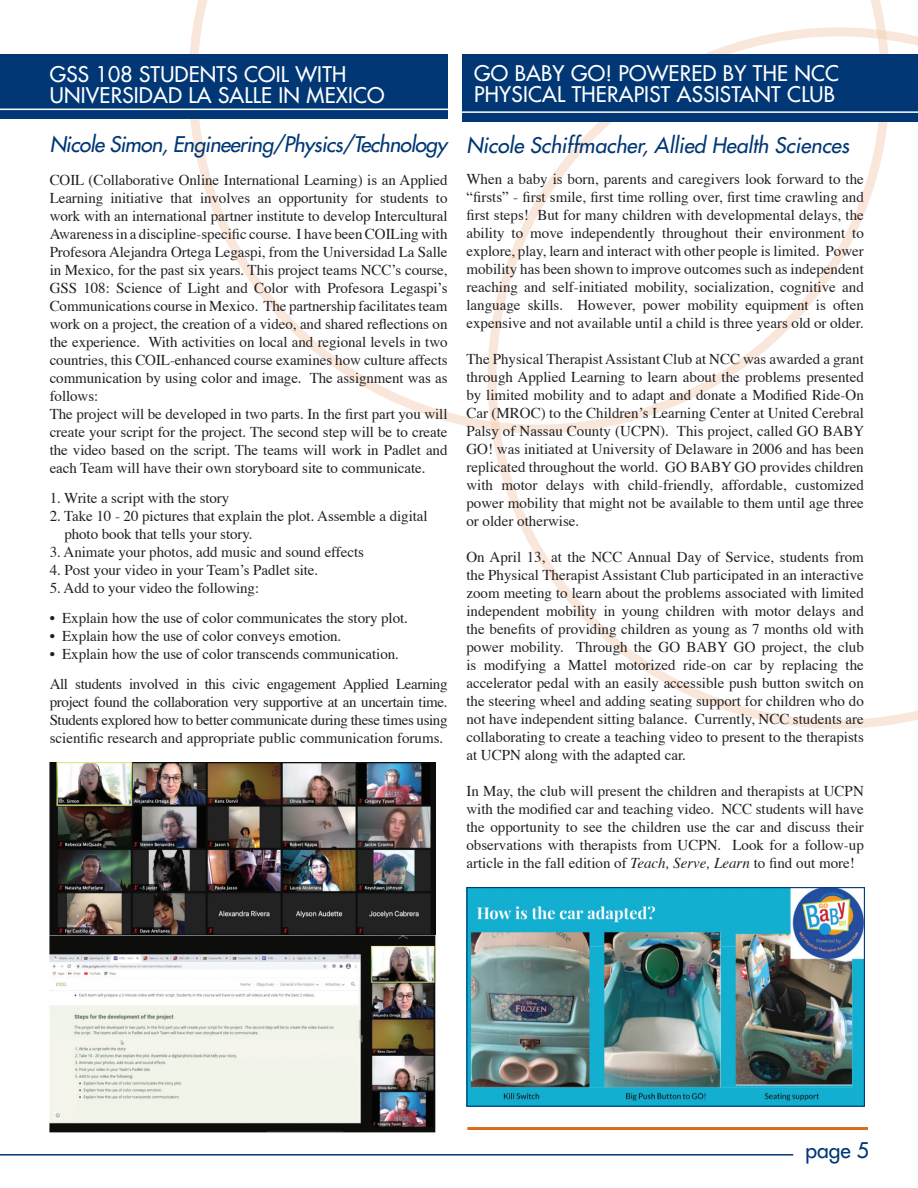
<style>
.page{position:relative;width:918px;height:1188px;background:#fff}
.page>*{position:absolute;margin:0;border:0;box-sizing:border-box;transform-origin:0 0}
.t1{font:21px/21px "Futura";letter-spacing:.01em;color:#fff}
.t2{font:italic 21px "Futura";letter-spacing:-.025em;color:#013775}
.t3{font:italic 21px "Futura";color:#013775}
.t4{font:21px "Futura";color:#013775}
.t5{font:15px/18px "Times";letter-spacing:-.005em;color:#231f20;text-align:justify}
.s1{font-style:italic}
</style>
<div class="page">
<hr style="left:0;top:1154px;width:793px;height:2px;background:#013775">
<svg style="left:189px;top:0;width:696px;height:430px"></svg>
<svg style="left:488px;top:27px;width:430px;height:702px"></svg>
<div style="left:463px;top:54px;width:455px;height:67px;background:#013775"></div>
<hr style="left:459px;top:111px;width:459px;height:2px;background:#fff">
<img style="left:50px;top:762px;width:386px;height:173px">
<img style="left:49px;top:935px;width:387px;height:197px">
<div style="left:0;top:54px;width:447px;height:65px;background:#013775"></div>
<hr style="left:0;top:109px;width:459px;height:1px;background:#fff">
<img style="left:468px;top:889px;width:395px;height:216px">
<div style="left:466px;top:887px;width:399px;height:220px;border:1px solid #013775"></div>
<hr style="left:467px;top:1127px;width:401px;height:3px;background:#d96c1b">
<p class="t1" style="left:50px;top:64px;width:298px">GSS 108 STUDENTS COIL WITH</p>
<p class="t1" style="left:50px;top:85px;width:336px">UNIVERSIDAD LA SALLE IN MEXICO</p>
<p class="t2" style="left:50px;top:130px;width:399px">Nicole Simon, Engineering/Physics/Technology</p>
<p class="t5" style="left:50px;top:172px;width:399px">COIL (Collaborative Online International Learning) is an Applied Learning initiative that involves an opportunity for students to work with an international partner institute to develop Intercultural Awareness in a discipline-specific course. I have been COILing with Profesora Alejandra Ortega Legaspi, from the Universidad La Salle in Mexico, for the past six years. This project teams NCC’s course, GSS 108: Science of Light and Color with Profesora Legaspi’s Communications course in Mexico. The partnership facilitates team work on a project, the creation of a video, and shared reflections on the experience. With activities on local and regional levels in two countries, this COIL-enhanced course examines how culture affects communication by using color and image. The assignment was as follows:</p>
<p class="t5" style="left:50px;top:406px;width:399px">The project will be developed in two parts. In the first part you will create your script for the project. The second step will be to create the video based on the script. The teams will work in Padlet and each Team will have their own storyboard site to communicate.</p>
<p class="t5" style="left:50px;top:490px;width:181px">1. Write a script with the story</p>
<p class="t5" style="left:50px;top:508px;width:379px">2. Take 10 - 20 pictures that explain the plot. Assemble a digital</p>
<p class="t5" style="left:64px;top:526px;width:190px">photo book that tells your story.</p>
<p class="t5" style="left:50px;top:544px;width:316px">3. Animate your photos, add music and sound effects</p>
<p class="t5" style="left:50px;top:562px;width:270px">4. Post your video in your Team’s Padlet site.</p>
<p class="t5" style="left:50px;top:580px;width:211px">5. Add to your video the following:</p>
<p class="t5" style="left:50px;top:610px;width:360px">• Explain how the use of color communicates the story plot.</p>
<p class="t5" style="left:50px;top:628px;width:293px">• Explain how the use of color conveys emotion.</p>
<p class="t5" style="left:50px;top:646px;width:351px">• Explain how the use of color transcends communication.</p>
<p class="t5" style="left:50px;top:676px;width:399px">All students involved in this civic engagement Applied Learning project found the collaboration very supportive at an uncertain time.<br>Students explored how to better communicate during these times using scientific research and appropriate public communication forums.</p>
<p class="t1" style="left:474px;top:63px;width:366px">GO BABY GO! POWERED BY THE NCC<br>PHYSICAL THERAPIST ASSISTANT CLUB</p>
<p class="t3" style="left:466px;top:131px;width:384px">Nicole Schiffmacher, Allied Health Sciences</p>
<p class="t5" style="left:466px;top:171px;width:399px">When a baby is born, parents and caregivers look forward to the “firsts” - first smile, first time rolling over, first time crawling and first steps! But for many children with developmental delays, the ability to move independently throughout their environment to explore, play, learn and interact with other people is limited. Power mobility has been shown to improve outcomes such as independent reaching and self-initiated mobility, socialization, cognitive and language skills. However, power mobility equipment is often expensive and not available until a child is three years old or older.</p>
<p class="t5" style="left:466px;top:351px;width:399px">The Physical Therapist Assistant Club at NCC was awarded a grant through Applied Learning to learn about the problems presented by limited mobility and to adapt and donate a Modified Ride-On Car (MROC) to the Children’s Learning Center at United Cerebral Palsy of Nassau County (UCPN). This project, called GO BABY GO! was initiated at University of Delaware in 2006 and has been replicated throughout the world. GO BABY GO provides children with motor delays with child-friendly, affordable, customized power mobility that might not be available to them until age three or older otherwise.</p>
<p class="t5" style="left:466px;top:549px;width:399px">On April 13, at the NCC Annual Day of Service, students from the Physical Therapist Assistant Club participated in an interactive zoom meeting to learn about the problems associated with limited independent mobility in young children with motor delays and the benefits of providing children as young as 7 months old with power mobility. Through the GO BABY GO project, the club is modifying a Mattel motorized ride-on car by replacing the accelerator pedal with an easily accessible push button switch on the steering wheel and adding seating support for children who do not have independent sitting balance. Currently, NCC students are collaborating to create a teaching video to present to the therapists at UCPN along with the adapted car.</p>
<p class="t5" style="left:466px;top:783px;width:399px">In May, the club will present the children and therapists at UCPN with the modified car and teaching video. NCC students will have the opportunity to see the children use the car and discuss their observations with therapists from UCPN. Look for a follow-up article in the fall edition of <span class="s1">Teach, Serve, Learn</span> to find out more!</p>
<p class="t4" style="left:806px;top:1137px;width:65px">page 5</p>
</div>
